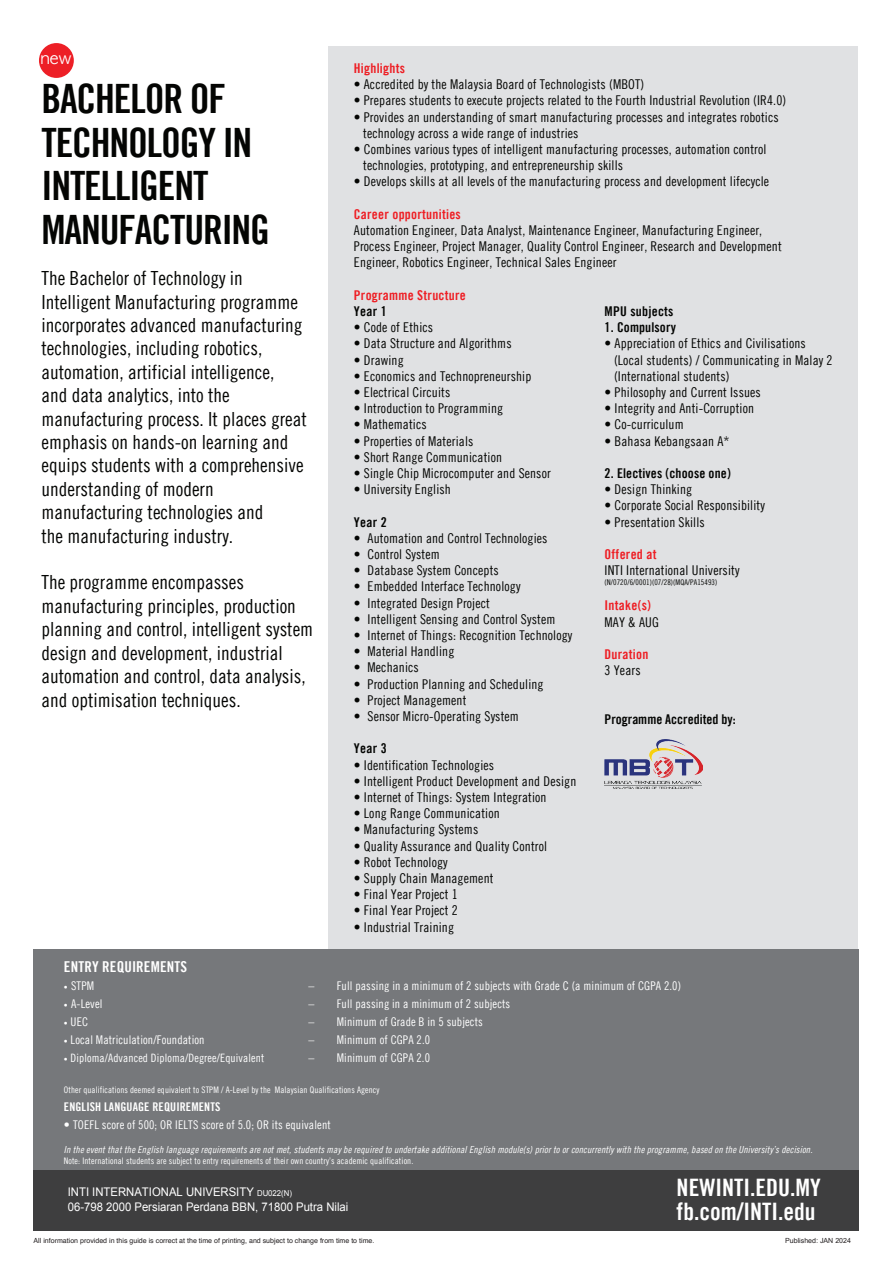
<style>
.page{position:relative;width:893px;height:1263px;background:#fff}
.page>*{position:absolute;margin:0;border:0;box-sizing:border-box;transform-origin:0 0}
.t1{font:40.5px/43.5px "Trade Gothic LT Bold Cond Twenty";letter-spacing:-.03em;color:#040503}
.t2{font:24px/24px "Trade Gothic LT Bold Cond Twenty";color:#fff}
.t3{font:19.5px/23.4px "Trade Gothic LT Cond Eighteen";color:#040503}
.t4{font:16.35px "Apple Gothic";color:#fff}
.t5{font:15px "Trade Gothic LT Bold Cond Twenty";letter-spacing:.01em;color:#fff}
.t6{font:13.5px/16.2px "Trade Gothic LT Cond Eighteen";letter-spacing:.01em;color:#040503}
.t7{font:13.5px "Trade Gothic LT Bold Cond Twenty";letter-spacing:.01em;color:#040503}
.t8{font:13.5px "Trade Gothic LT Bold Cond Twenty";letter-spacing:.02em;color:#ee1d23}
.t9{font:12px "Trade Gothic LT Cond Eighteen";letter-spacing:.01em;color:#fff}
.t10{font:12px "Trade Gothic LT Bold Cond Twenty";letter-spacing:.01em;color:#fff}
.t11{font:11.85px/15px "Arial";color:#fff;scale:.95 1}
.t12{font:11.55px "Trade Gothic LT Cond Eighteen";letter-spacing:.01em;color:#fff}
.t13{font:9.75px "Trade Gothic LT Cond Eighteen Obl";letter-spacing:.01em;color:#fff}
.t14{font:9px "Trade Gothic LT Cond Eighteen";letter-spacing:.01em;color:#fff}
.t15{font:7.8px "Trade Gothic LT Cond Eighteen";letter-spacing:.01em;color:#040503}
.t16{font:7.05px "Helvetica";color:#231f20}
.s1{font-size:7.65px}
.s2{font-size:8.25px}
.s3{font-family:"Arial"}
</style>
<div class="page">
<div style="left:329px;top:46px;width:529px;height:1003px;background:#e0e1e3"></div>
<div style="left:33px;top:949px;width:825px;height:228px;background:#76787b"></div>
<div style="left:39px;top:43px;width:35px;height:35px;background:#ed1f26;border-radius:50%"></div>
<div style="left:33px;top:1170px;width:825px;height:61px;background:#3e3e3f"></div>
<img style="left:605px;top:740px;width:97px;height:49px">
<p class="t4" style="left:41px;top:49px;width:33px">new</p>
<h1 class="t1" style="left:41px;top:77px;width:230px">BACHELOR OF<br>TECHNOLOGY IN<br>INTELLIGENT<br>MANUFACTURING</h1>
<p class="t3" style="left:41px;top:266px;width:267px">The Bachelor of Technology in Intelligent Manufacturing programme incorporates advanced manufacturing technologies, including robotics, automation, artificial intelligence,<br>and data analytics, into the manufacturing process. It places great emphasis on hands-on learning and equips students with a comprehensive understanding of modern manufacturing technologies and<br>the manufacturing industry.</p>
<h3 class="t3" style="left:41px;top:571px;width:273px">The programme encompasses manufacturing principles, production planning and control, intelligent system design and development, industrial automation and control, data analysis, and optimisation techniques.</h3>
<p class="t8" style="left:354px;top:60px;width:53px">Highlights</p>
<p class="t6" style="left:354px;top:76px;width:292px">• Accredited by the Malaysia Board of Technologists (MBOT)</p>
<p class="t6" style="left:354px;top:92px;width:434px">• Prepares students to execute projects related to the Fourth Industrial Revolution (IR4.0)</p>
<p class="t6" style="left:363px;top:108px;width:417px;text-indent:-9px">• Provides an understanding of smart manufacturing processes and integrates robotics technology across a wide range of industries</p>
<p class="t6" style="left:363px;top:141px;width:405px;text-indent:-9px">• Combines various types of intelligent manufacturing processes, automation control technologies, prototyping, and entrepreneurship skills</p>
<p class="t6" style="left:354px;top:173px;width:417px">• Develops skills at all levels of the manufacturing process and development lifecycle</p>
<p class="t8" style="left:354px;top:206px;width:109px">Career opportunities</p>
<p class="t6" style="left:354px;top:222px;width:429px">Automation Engineer, Data Analyst, Maintenance Engineer, Manufacturing Engineer,<br>Process Engineer, Project Manager, Quality Control Engineer, Research and Development<br>Engineer, Robotics Engineer, Technical Sales Engineer</p>
<p class="t8" style="left:354px;top:287px;width:114px">Programme Structure</p>
<p class="t7" style="left:354px;top:303px;width:34px">Year 1</p>
<p class="t6" style="left:354px;top:319px;width:81px">• Code of Ethics</p>
<p class="t6" style="left:354px;top:335px;width:159px">• Data Structure and Algorithms</p>
<p class="t6" style="left:354px;top:351px;width:51px">• Drawing</p>
<p class="t6" style="left:354px;top:368px;width:179px">• Economics and Technopreneurship</p>
<p class="t6" style="left:354px;top:384px;width:98px">• Electrical Circuits</p>
<p class="t6" style="left:354px;top:400px;width:151px">• Introduction to Programming</p>
<p class="t6" style="left:354px;top:416px;width:74px">• Mathematics</p>
<p class="t6" style="left:354px;top:432px;width:121px">• Properties of Materials</p>
<p class="t6" style="left:354px;top:449px;width:150px">• Short Range Communication</p>
<p class="t6" style="left:354px;top:465px;width:198px">• Single Chip Microcomputer and Sensor</p>
<p class="t6" style="left:354px;top:481px;width:99px">• University English</p>
<p class="t7" style="left:354px;top:514px;width:34px">Year 2</p>
<p class="t6" style="left:354px;top:530px;width:195px">• Automation and Control Technologies</p>
<p class="t6" style="left:354px;top:546px;width:87px">• Control System</p>
<p class="t6" style="left:354px;top:562px;width:146px">• Database System Concepts</p>
<p class="t6" style="left:354px;top:578px;width:168px">• Embedded Interface Technology</p>
<p class="t6" style="left:354px;top:594px;width:138px">• Integrated Design Project</p>
<p class="t6" style="left:354px;top:611px;width:203px">• Intelligent Sensing and Control System</p>
<p class="t6" style="left:354px;top:627px;width:220px">• Internet of Things: Recognition Technology</p>
<p class="t6" style="left:354px;top:643px;width:102px">• Material Handling</p>
<p class="t6" style="left:354px;top:659px;width:66px">• Mechanics</p>
<p class="t6" style="left:354px;top:675px;width:191px">• Production Planning and Scheduling</p>
<p class="t6" style="left:354px;top:692px;width:114px">• Project Management</p>
<p class="t6" style="left:354px;top:708px;width:167px">• Sensor Micro-Operating System</p>
<p class="t7" style="left:354px;top:740px;width:34px">Year 3</p>
<p class="t6" style="left:354px;top:756px;width:142px">• Identification Technologies</p>
<p class="t6" style="left:354px;top:773px;width:224px">• Intelligent Product Development and Design</p>
<p class="t6" style="left:354px;top:789px;width:194px">• Internet of Things: System Integration</p>
<p class="t6" style="left:354px;top:805px;width:147px">• Long Range Communication</p>
<p class="t6" style="left:354px;top:821px;width:126px">• Manufacturing Systems</p>
<p class="t6" style="left:354px;top:837px;width:195px">• Quality Assurance and Quality Control</p>
<p class="t6" style="left:354px;top:854px;width:95px">• Robot Technology</p>
<p class="t6" style="left:354px;top:870px;width:141px">• Supply Chain Management</p>
<p class="t6" style="left:354px;top:886px;width:106px">• Final Year Project 1</p>
<p class="t6" style="left:354px;top:902px;width:106px">• Final Year Project 2</p>
<p class="t6" style="left:354px;top:918px;width:102px">• Industrial Training</p>
<p class="t7" style="left:605px;top:303px;width:70px">MPU subjects</p>
<p class="t7" style="left:605px;top:319px;width:73px">1. Compulsory</p>
<p class="t6" style="left:614px;top:335px;width:220px;text-indent:-9px">• Appreciation of Ethics and Civilisations (Local students) / Communicating in Malay 2 (International students)</p>
<p class="t6" style="left:605px;top:384px;width:158px">• Philosophy and Current Issues</p>
<p class="t6" style="left:605px;top:400px;width:151px">• Integrity and Anti-Corruption</p>
<p class="t6" style="left:605px;top:416px;width:81px">• Co-curriculum</p>
<p class="t6" style="left:605px;top:432px;width:126px">• Bahasa Kebangsaan A*</p>
<p class="t7" style="left:605px;top:465px;width:128px">2. Electives (choose one)</p>
<p class="t6" style="left:605px;top:481px;width:89px">• Design Thinking</p>
<p class="t6" style="left:605px;top:497px;width:162px">• Corporate Social Responsibility</p>
<p class="t6" style="left:605px;top:513px;width:102px">• Presentation Skills</p>
<p class="t8" style="left:605px;top:546px;width:53px">Offered at</p>
<p class="t6" style="left:605px;top:562px;width:136px">INTI International University</p>
<p class="t15" style="left:605px;top:577px;width:114px">(N/0720/6/0001)(07/28)(MQA/PA15493)</p>
<p class="t8" style="left:605px;top:597px;width:48px">Intake(s)</p>
<p class="t6" style="left:605px;top:613px;width:56px">MAY &amp; AUG</p>
<p class="t8" style="left:605px;top:646px;width:45px">Duration</p>
<p class="t6" style="left:605px;top:662px;width:38px">3 Years</p>
<p class="t7" style="left:605px;top:711px;width:133px">Programme Accredited by:</p>
<p class="t5" style="left:64px;top:957px;width:125px">ENTRY REQUIREMENTS</p>
<p class="t9" style="left:64px;top:978px;width:32px"><span class="s1">•</span> STPM</p>
<p class="t9" style="left:64px;top:996px;width:40px"><span class="s1">•</span> A-Level</p>
<p class="t9" style="left:64px;top:1014px;width:26px"><span class="s1">•</span> UEC</p>
<p class="t9" style="left:64px;top:1032px;width:142px"><span class="s1">•</span> Local Matriculation/Foundation</p>
<p class="t12" style="left:64px;top:1050px;width:202px"><span class="s1">•</span> Diploma/Advanced Diploma/Degree/Equivalent</p>
<p class="t9" style="left:308px;top:978px;width:374px">– Full passing in a minimum of 2 subjects with Grade C (a minimum of CGPA 2.0)</p>
<p class="t9" style="left:308px;top:996px;width:203px">– Full passing in a minimum of 2 subjects</p>
<p class="t9" style="left:308px;top:1014px;width:176px">– Minimum of Grade B in 5 subjects</p>
<p class="t9" style="left:308px;top:1032px;width:123px">– Minimum of CGPA 2.0</p>
<p class="t9" style="left:308px;top:1050px;width:123px">– Minimum of CGPA 2.0</p>
<p class="t14" style="left:64px;top:1085px;width:317px">Other qualifications deemed equivalent to STPM / A-Level by the Malaysian Qualifications Agency</p>
<p class="t10" style="left:64px;top:1100px;width:158px">ENGLISH LANGUAGE REQUIREMENTS</p>
<p class="t9" style="left:64px;top:1118px;width:268px">• TOEFL score of 500; OR IELTS score of 5.0; OR its equivalent</p>
<p class="t13" style="left:64px;top:1144px;width:750px">In the event that the English language requirements are not met, students may be required to undertake additional English module(s) prior to or concurrently with the programme, based on the University’s decision.</p>
<p class="t14" style="left:64px;top:1155px;width:351px">Note: International students are subject to entry requirements of their own country’s academic qualification.</p>
<p class="t11" style="left:68px;top:1184px;width:297px">INTI INTERNATIONAL UNIVERSITY <span class="s2">DU022(N)<br></span>06-798 2000 Persiaran Perdana BBN, 71800 Putra Nilai</p>
<h2 class="t2" style="left:677px;top:1175px;width:146px">NEWINTI.EDU.MY fb.com/INTI.edu</h2>
<p class="t16" style="left:34px;top:1235px;width:342px">All information provided in this guide is correct at the time of printing, and subject to change from time to time.</p>
<p class="t16" style="left:785px;top:1235px;width:67px">Published: <span class="s3">JAN 2024</span></p>
</div>
